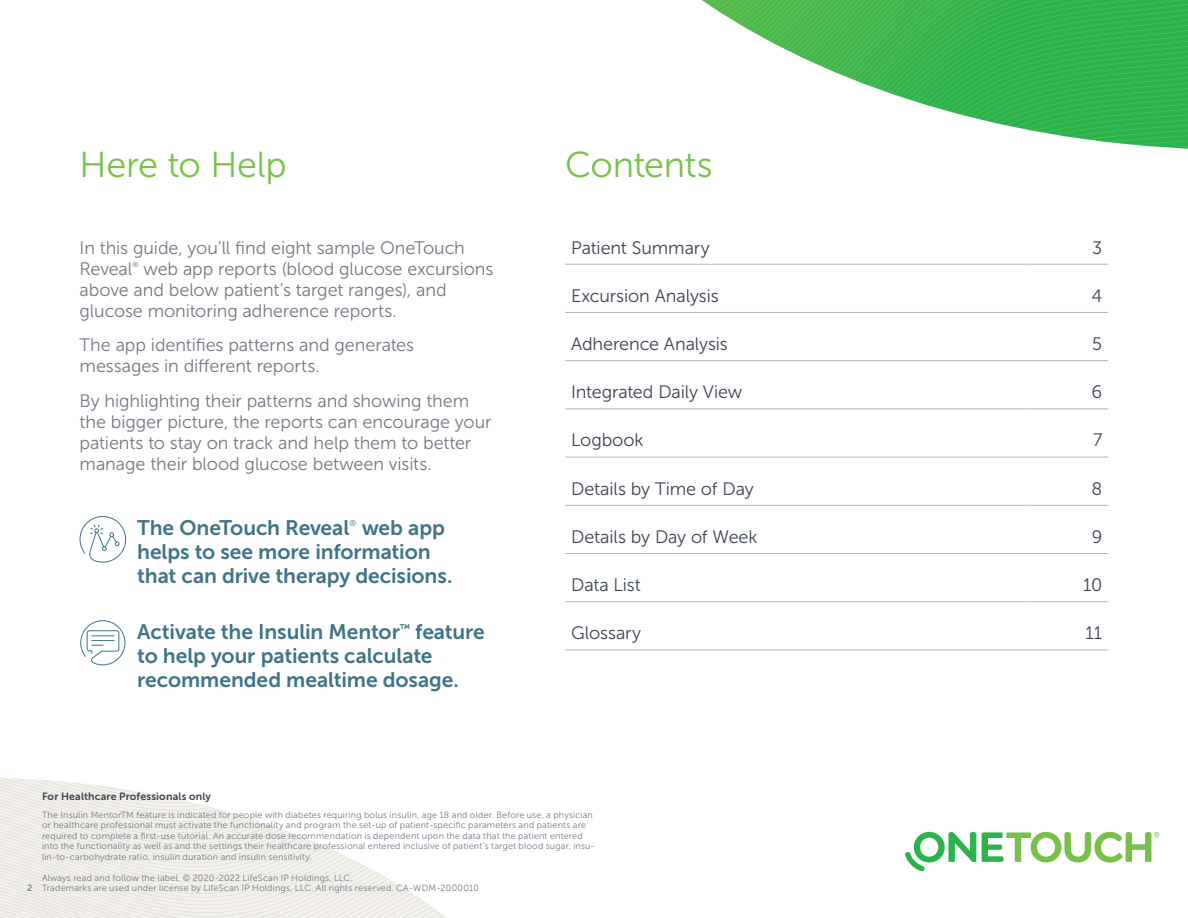
<style>
.page{position:relative;width:1188px;height:918px;background:#fff}
.page>*{position:absolute;margin:0;border:0;box-sizing:border-box;transform-origin:0 0}
.t1{font:36px "Museo Sans 300";letter-spacing:-.01em;color:#78c148}
.t2{font:21px/24px "Museo Sans 700";letter-spacing:-.005em;color:#407588}
.t3{font:18px/21px "Museo Sans 300";letter-spacing:-.005em;color:#777786}
.t4{font:18px "Museo Sans 300";letter-spacing:-.005em;color:#3c4355}
.t5{font:10.5px "Museo Sans 700";letter-spacing:.015em;color:#3c4355}
.t6{font:9px/10.5px "Museo Sans 300";letter-spacing:.02em;color:#777786}
.t7{font:9px "Museo Sans 300";color:#3c4355}
.t8{font:8.4px "Museo Sans 300";color:#407588}
.t9{font:7.35px "Museo Sans 300";color:#777786}
</style>
<div class="page">
<svg style="left:0;top:778px;width:447px;height:140px"></svg>
<svg style="left:702px;top:0;width:486px;height:149px"></svg>
<svg style="left:905px;top:832px;width:71px;height:39px"></svg>
<svg style="left:982px;top:832px;width:177px;height:31px"></svg>
<hr style="left:565px;top:650px;width:463px;height:1px;background:#b8b4ae">
<hr style="left:1028px;top:650px;width:80px;height:1px;background:#b8b4ae">
<hr style="left:565px;top:601px;width:463px;height:1px;background:#b8b4ae">
<hr style="left:1028px;top:601px;width:80px;height:1px;background:#b8b4ae">
<hr style="left:565px;top:264px;width:463px;height:1px;background:#b8b4ae">
<hr style="left:1028px;top:264px;width:80px;height:1px;background:#b8b4ae">
<hr style="left:565px;top:312px;width:463px;height:1px;background:#b8b4ae">
<hr style="left:1028px;top:312px;width:80px;height:1px;background:#b8b4ae">
<hr style="left:565px;top:360px;width:463px;height:1px;background:#b8b4ae">
<hr style="left:1028px;top:360px;width:80px;height:1px;background:#b8b4ae">
<hr style="left:565px;top:409px;width:463px;height:1px;background:#b8b4ae">
<hr style="left:1028px;top:409px;width:80px;height:1px;background:#b8b4ae">
<hr style="left:565px;top:457px;width:463px;height:1px;background:#b8b4ae">
<hr style="left:1028px;top:457px;width:80px;height:1px;background:#b8b4ae">
<hr style="left:565px;top:505px;width:463px;height:1px;background:#b8b4ae">
<hr style="left:1028px;top:505px;width:80px;height:1px;background:#b8b4ae">
<hr style="left:565px;top:553px;width:463px;height:1px;background:#b8b4ae">
<hr style="left:1028px;top:553px;width:80px;height:1px;background:#b8b4ae">
<svg style="left:80px;top:516px;width:46px;height:47px"></svg>
<svg style="left:80px;top:620px;width:46px;height:46px"></svg>
<h1 class="t1" style="left:80px;top:145px;width:209px">Here to Help</h1>
<h1 class="t1" style="left:565px;top:145px;width:149px">Contents</h1>
<h3 class="t3" style="left:80px;top:237px;width:387px">In this guide, you’ll find eight sample OneTouch<br>Reveal</h3>
<h3 class="t3" style="left:80px;top:258px;width:415px;text-indent:64px">web app reports (blood glucose excursions above and below patient’s target ranges), and glucose monitoring adherence reports.</h3>
<h3 class="t3" style="left:80px;top:334px;width:336px">The app identifies patterns and generates messages in different reports.</h3>
<h3 class="t3" style="left:80px;top:390px;width:413px">By highlighting their patterns and showing them the bigger picture, the reports can encourage your patients to stay on track and help them to better manage their blood glucose between visits.</h3>
<p class="t9" style="left:133px;top:261px;width:8px">®</p>
<h2 class="t2" style="left:137px;top:516px;width:214px">The OneTouch Reveal</h2>
<p class="t8" style="left:350px;top:519px;width:8px">®</p>
<h2 class="t2" style="left:137px;top:516px;width:317px;text-indent:225px">web app helps to see more information that can drive therapy decisions.</h2>
<h2 class="t2" style="left:137px;top:620px;width:349px">Activate the Insulin Mentor<sup>™</sup> feature to help your patients calculate recommended mealtime dosage.</h2>
<h3 class="t4" style="left:571px;top:238px;width:140px">Patient Summary</h3>
<h3 class="t4" style="left:1092px;top:238px;width:12px">3</h3>
<h3 class="t4" style="left:571px;top:286px;width:149px">Excursion Analysis</h3>
<h3 class="t4" style="left:1092px;top:286px;width:12px">4</h3>
<h3 class="t4" style="left:571px;top:334px;width:158px">Adherence Analysis</h3>
<h3 class="t4" style="left:1092px;top:334px;width:12px">5</h3>
<h3 class="t4" style="left:571px;top:382px;width:173px">Integrated Daily View</h3>
<h3 class="t4" style="left:1092px;top:382px;width:12px">6</h3>
<h3 class="t4" style="left:571px;top:431px;width:74px">Logbook</h3>
<h3 class="t4" style="left:1093px;top:431px;width:11px">7</h3>
<h3 class="t4" style="left:571px;top:479px;width:184px">Details by Time of Day</h3>
<h3 class="t4" style="left:1092px;top:479px;width:12px">8</h3>
<h3 class="t4" style="left:571px;top:527px;width:188px">Details by Day of Week</h3>
<h3 class="t4" style="left:1092px;top:527px;width:12px">9</h3>
<h3 class="t4" style="left:571px;top:575px;width:71px">Data List</h3>
<h3 class="t4" style="left:1083px;top:575px;width:21px">10</h3>
<h3 class="t4" style="left:571px;top:623px;width:72px">Glossary</h3>
<h3 class="t4" style="left:1085px;top:623px;width:18px">11</h3>
<p class="t7" style="left:27px;top:883px;width:7px">2</p>
<p class="t5" style="left:42px;top:791px;width:170px">For Healthcare Professionals only</p>
<p class="t6" style="left:42px;top:809px;width:555px">The Insulin MentorTM feature is indicated for people with diabetes requiring bolus insulin, age 18 and older. Before use, a physician or healthcare professional must activate the functionality and program the set-up of patient-specific parameters and patients are required to complete a first-use tutorial. An accurate dose recommendation is dependent upon the data that the patient entered into the functionality as well as and the settings their healthcare professional entered inclusive of patient’s target blood sugar, insu&shy;lin-to-carbohydrate ratio, insulin duration and insulin sensitivity.</p>
<p class="t6" style="left:42px;top:872px;width:439px">Always read and follow the label. © 2020-2022 LifeScan IP Holdings, LLC.<br>Trademarks are used under license by LifeScan IP Holdings, LLC. All rights reserved. CA-WDM-2000010</p>
</div>
